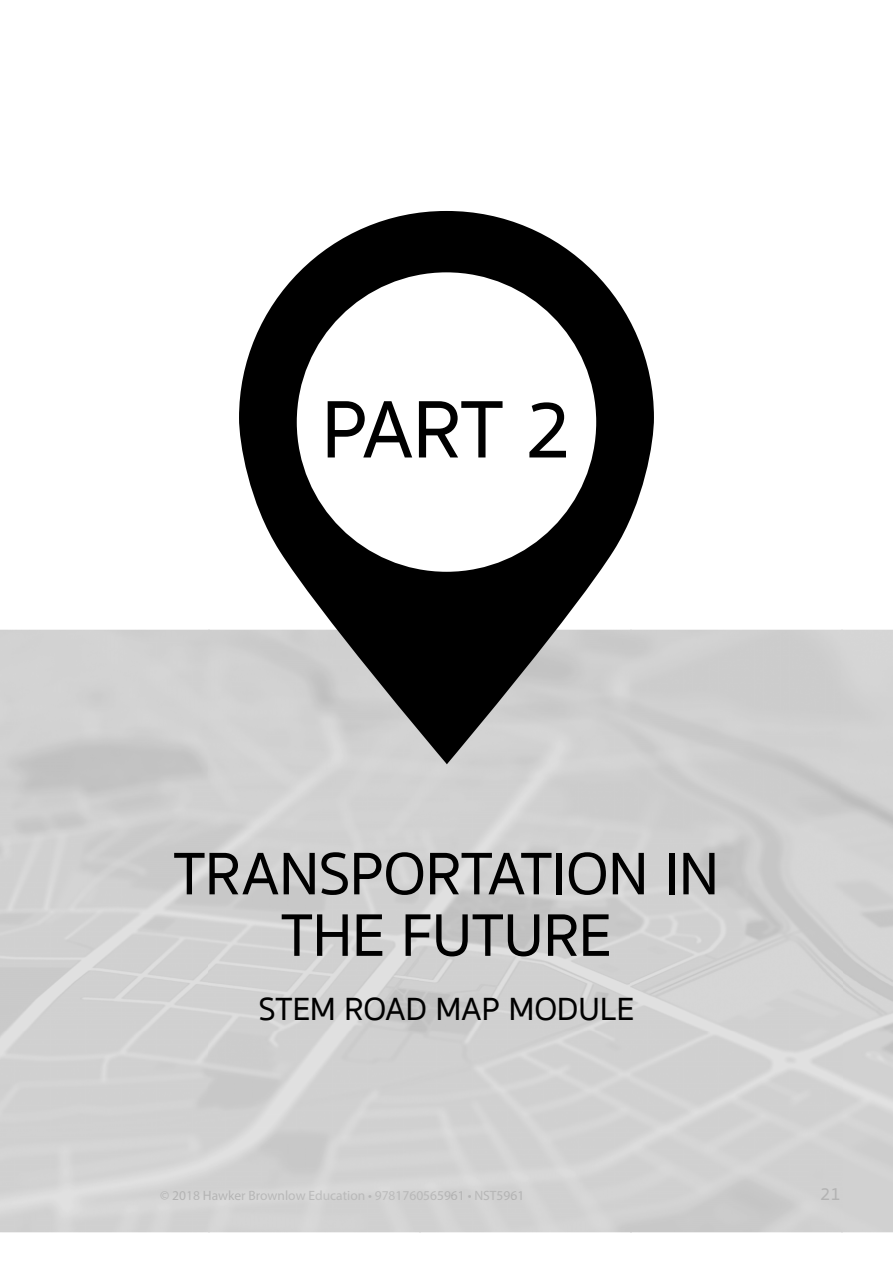
<style>
.page{position:relative;width:893px;height:1263px;background:#fff}
.page>*{position:absolute;margin:0;border:0;box-sizing:border-box;transform-origin:0 0}
.t1{font:500 83.4px "Sukhumvit Set";color:#000}
.t2{font:500 61.5px/61.5px "Sukhumvit Set";letter-spacing:-.015em;color:#000;text-align:center}
.t3{font:500 33px "Sukhumvit Set";letter-spacing:-.01em;color:#000}
.t4{font:500 18px "Sukhumvit Set";color:#b3b3b3}
.t5{font:13.5px "Myriad Pro";color:#b8b8b8}
.s1{color:#b5b5b5}
.s2{color:#b3b3b3}
.s3{color:#b6b6b6}
.s4{color:#b4b4b4}
.s5{color:#b7b7b7}
.s6{color:#b9b9b9}
.s7{color:#bdbdbd}
.s8{color:#bababa}
.s9{color:#bcbcbc}
.s10{color:#000}
</style>
<div class="page">
<div style="left:161px;top:1190px;width:361px;height:10px;background:#d5d5d5"></div>
<svg style="left:239px;top:211px;width:415px;height:553px"></svg>
<h1 class="t1" style="left:321px;top:365px;width:252px">PART 2</h1>
<h2 class="t2" style="left:174px;top:844px;width:547px">TRANSPORTATION IN<br>THE FUTURE</h2>
<h3 class="t3" style="left:258px;top:984px;width:378px">STEM ROAD MAP MODULE</h3>
<p class="t5" style="left:160px;top:1190px;width:365px"><span class="s1">©</span> <span class="s2">20</span><span class="s3">18</span> <span class="s2">H</span><span class="s1">aw</span><span class="s4">ke</span>r <span class="s3">Br</span>ow<span class="s5">nl</span><span class="s6">ow E</span><span class="s7">du</span><span class="s6">cation</span> <span class="s3">•</span> <span class="s8">9</span><span class="s9">78</span>176056<span class="s1">59</span><span class="s2">61</span> <span class="s4">•</span> N<span class="s3">ST</span><span class="s4">5961</span></p>
<h3 class="t4" style="left:820px;top:1180px;width:22px">2<span class="s10">1</span></h3>
</div>
